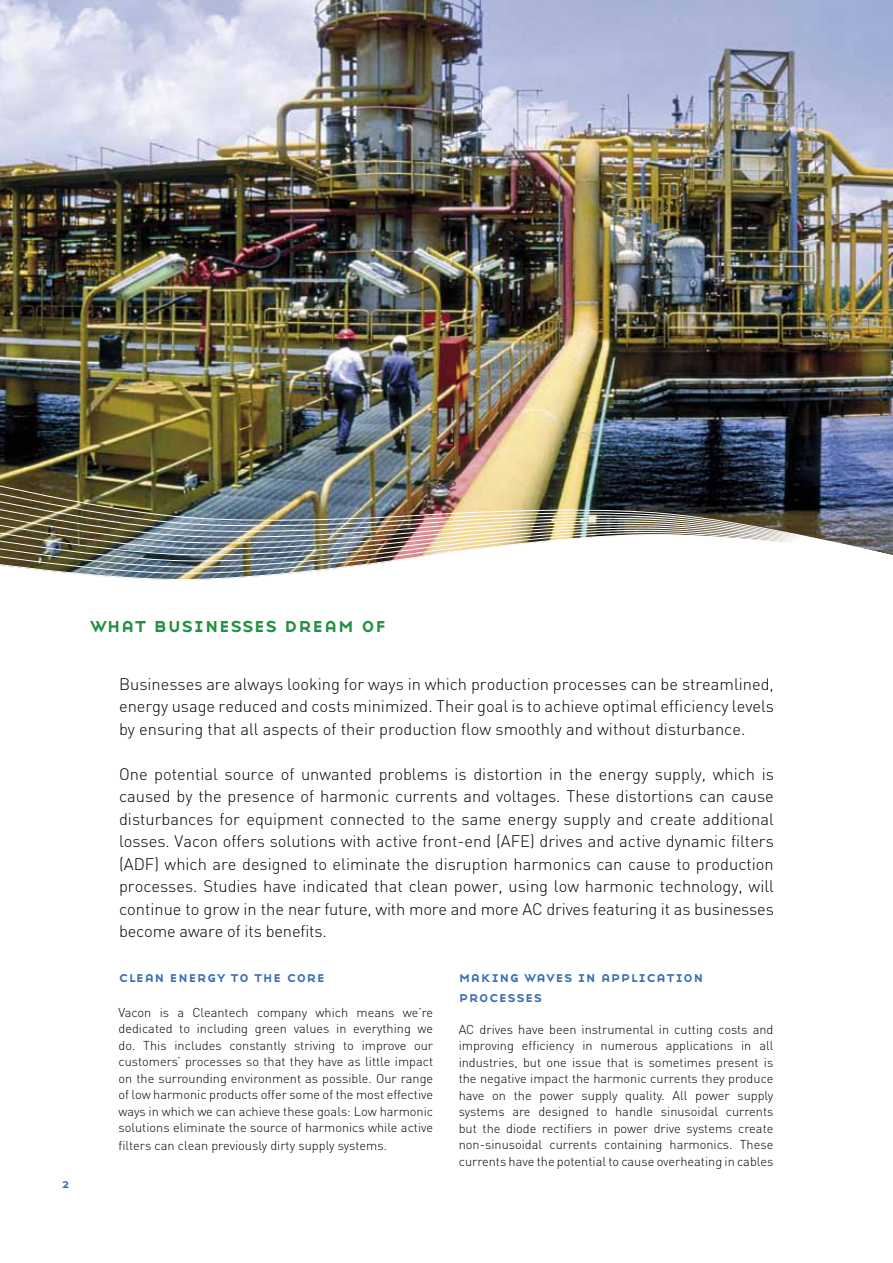
<style>
.page{position:relative;width:893px;height:1263px;background:#fff}
.page>*{position:absolute;margin:0;border:0;box-sizing:border-box;transform-origin:0 0}
.t1{font:21px "Base Nine SC";color:#229141}
.t2{font:300 16.5px/22.5px "DIN Pro";letter-spacing:-.005em;color:#000;text-align:justify}
.t3{font:15px/19.5px "Base Nine SC";letter-spacing:.01em;color:#3c6fb5}
.t4{font:300 12.75px/16.5px "DIN Pro";color:#000;text-align:justify}
.t5{font:12.75px "Base Nine SC";color:#3c6fb5}
</style>
<div class="page">
<img style="left:0;top:0;width:893px;height:343px">
<img style="left:0;top:343px;width:893px;height:238px">
<p class="t5" style="left:62px;top:1174px;width:10px">2</p>
<h1 class="t1" style="left:90px;top:610px;width:298px">what businesses dream of</h1>
<p class="t2" style="left:119px;top:671px;width:656px">Businesses are always looking for ways in which production processes can be streamlined, energy usage reduced and costs minimized. Their goal is to achieve optimal efficiency levels by ensuring that all aspects of their production flow smoothly and without disturbance.</p>
<p class="t2" style="left:119px;top:761px;width:656px">One potential source of unwanted problems is distortion in the energy supply, which is caused by the presence of harmonic currents and voltages. These distortions can cause disturbances for equipment connected to the same energy supply and create additional losses. Vacon offers solutions with active front-end (AFE) drives and active dynamic filters (ADF) which are designed to eliminate the disruption harmonics can cause to production processes. Studies have indicated that clean power, using low harmonic technology, will continue to grow in the near future, with more and more AC drives featuring it as businesses become aware of its benefits.</p>
<p class="t3" style="left:119px;top:967px;width:208px">clean energy to the core</p>
<p class="t4" style="left:119px;top:1003px;width:316px">Vacon is a Cleantech company which means we’re dedicated to including green values in everything we do. This includes constantly striving to improve our customers’ processes so that they have as little impact on the surrounding environment as possible. Our range of low harmonic products offer some of the most effective ways in which we can achieve these goals: Low harmonic solutions eliminate the source of harmonics while active</p>
<p class="t4" style="left:119px;top:1136px;width:270px">filters can clean previously dirty supply systems.</p>
<p class="t3" style="left:459px;top:967px;width:246px">making waves in application processes</p>
<p class="t4" style="left:459px;top:1020px;width:316px">AC drives have been instrumental in cutting costs and improving efficiency in numerous applications in all industries, but one issue that is sometimes present is the negative impact the harmonic currents they produce have on the power supply quality. All power supply systems are designed to handle sinusoidal currents but the diode rectifiers in power drive systems create non-sinusoidal currents containing harmonics. These currents have the potential to cause overheating in cables</p>
</div>
